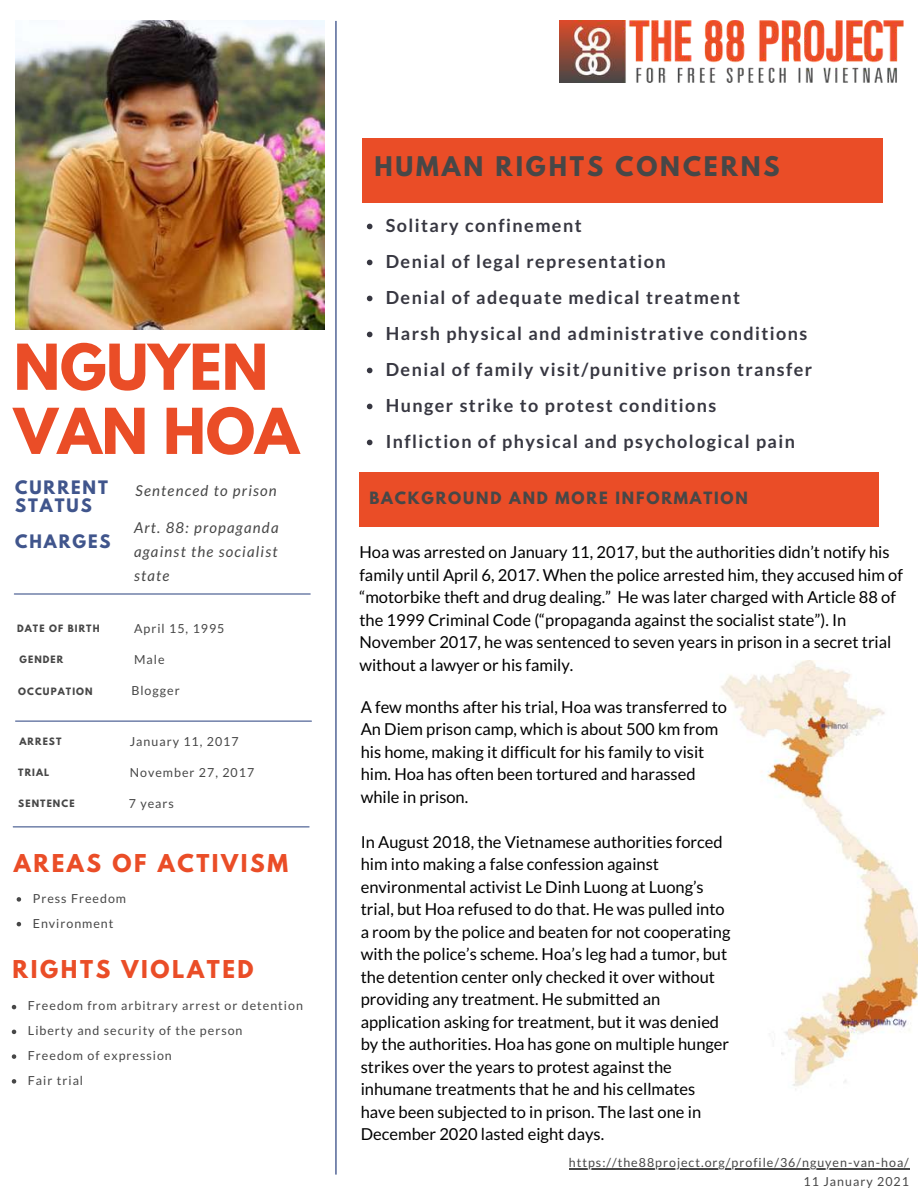
<style>
.page{position:relative;width:918px;height:1188px;background:#fff}
.page>*{position:absolute;margin:0;border:0;box-sizing:border-box;transform-origin:0 0}
.t1{font:700 55.95px/64.2px "League Spartan";color:#ea4d27}
.t2{font:700 24px "League Spartan";letter-spacing:.12em;color:#474747}
.t3{font:700 21.75px "League Spartan";letter-spacing:.12em;color:#ea4d27}
.t4{font:700 18px/36px "Lato";letter-spacing:.08em;color:#373741}
.t5{font:16.5px/22.5px "Lato";color:#000}
.t6{font:700 16.5px/17.5px "League Spartan";letter-spacing:.12em;color:#40558c}
.t7{font:italic 15px/23.7px "Lato";letter-spacing:.08em;color:#474747;text-align:justify}
.t8{font:700 15px "League Spartan";letter-spacing:.12em;color:#474747}
.t9{font:12.45px/24.8px "Lato";letter-spacing:.08em;color:#474747}
.t10{font:700 9px "League Spartan";letter-spacing:.12em;color:#474747}
</style>
<div class="page">
<div style="left:359px;top:473px;width:520px;height:54px;background:#ea4d27"></div>
<div style="left:362px;top:139px;width:521px;height:64px;background:#ea4d27"></div>
<svg style="left:12px;top:1005px;width:4px;height:4px"></svg>
<svg style="left:12px;top:1030px;width:4px;height:4px"></svg>
<svg style="left:12px;top:1054px;width:4px;height:5px"></svg>
<svg style="left:12px;top:1079px;width:4px;height:5px"></svg>
<svg style="left:335px;top:21px;width:2px;height:1154px;background:#7c8ab0"></svg>
<img style="left:560px;top:21px;width:343px;height:62px">
<img style="left:15px;top:21px;width:309px;height:308px">
<svg style="left:17px;top:897px;width:4px;height:5px"></svg>
<svg style="left:17px;top:922px;width:4px;height:4px"></svg>
<svg style="left:367px;top:224px;width:5px;height:5px"></svg>
<svg style="left:367px;top:260px;width:5px;height:5px"></svg>
<svg style="left:367px;top:296px;width:5px;height:5px"></svg>
<svg style="left:367px;top:332px;width:5px;height:5px"></svg>
<svg style="left:367px;top:368px;width:5px;height:5px"></svg>
<svg style="left:367px;top:404px;width:5px;height:5px"></svg>
<svg style="left:367px;top:440px;width:5px;height:5px"></svg>
<hr style="left:569px;top:1168px;width:341px;height:1px;background:#474747">
<img style="left:721px;top:661px;width:197px;height:429px">
<hr style="left:14px;top:593px;width:296px;height:2px;background:#40558c">
<hr style="left:16px;top:721px;width:295px;height:1px;background:#40558c">
<hr style="left:13px;top:826px;width:296px;height:1px;background:#40558c">
<h1 class="t1" style="left:14px;top:334px;width:287px">NGUYEN<br>VAN HOA</h1>
<p class="t6" style="left:15px;top:479px;width:94px">CURRENT<br>STATUS</p>
<p class="t7" style="left:136px;top:479px;width:143px">Sentenced to prison</p>
<p class="t6" style="left:15px;top:532px;width:97px">CHARGES</p>
<p class="t7" style="left:134px;top:516px;width:146px">Art. 88: propaganda against the socialist state</p>
<p class="t9" style="left:134px;top:616px;width:92px">April 15, 1995</p>
<p class="t10" style="left:17px;top:621px;width:84px">DATE OF BIRTH</p>
<p class="t10" style="left:20px;top:653px;width:45px">GENDER</p>
<p class="t9" style="left:134px;top:647px;width:32px">Male</p>
<p class="t10" style="left:18px;top:684px;width:76px">OCCUPATION</p>
<p class="t9" style="left:131px;top:678px;width:50px">Blogger</p>
<p class="t10" style="left:20px;top:734px;width:43px">ARREST</p>
<p class="t9" style="left:130px;top:729px;width:110px">January 11, 2017</p>
<p class="t10" style="left:18px;top:765px;width:33px">TRIAL</p>
<p class="t9" style="left:130px;top:760px;width:126px">November 27, 2017</p>
<p class="t10" style="left:18px;top:797px;width:58px">SENTENCE</p>
<p class="t9" style="left:129px;top:791px;width:47px">7 years</p>
<h3 class="t3" style="left:14px;top:846px;width:276px">AREAS OF ACTIVISM</h3>
<p class="t9" style="left:33px;top:886px;width:95px">Press Freedom<br>Environment</p>
<h3 class="t3" style="left:13px;top:952px;width:243px">RIGHTS VIOLATED</h3>
<p class="t9" style="left:28px;top:994px;width:276px">Freedom from arbitrary arrest or detention<br>Liberty and security of the person<br>Freedom of expression<br>Fair trial</p>
<h2 class="t2" style="left:374px;top:147px;width:407px">HUMAN RIGHTS CONCERNS</h2>
<p class="t4" style="left:386px;top:207px;width:428px">Solitary confinement<br>Denial of legal representation<br>Denial of adequate medical treatment<br>Harsh physical and administrative conditions Denial of family visit/punitive prison transfer Hunger strike to protest conditions<br>Infliction of physical and psychological pain</p>
<p class="t8" style="left:369px;top:486px;width:380px">BACKGROUND AND MORE INFORMATION</p>
<p class="t5" style="left:359px;top:541px;width:545px">Hoa was arrested on January 11, 2017, but the authorities didn’t notify his family until April 6, 2017. When the police arrested him, they accused him of “motorbike theft and drug dealing.” He was later charged with Article 88 of the 1999 Criminal Code (“propaganda against the socialist state”). In November 2017, he was sentenced to seven years in prison in a secret trial without a lawyer or his family.</p>
<p class="t5" style="left:361px;top:695px;width:368px">A few months after his trial, Hoa was transferred to An Diem prison camp, which is about 500 km from his home, making it difficult for his family to visit him. Hoa has often been tortured and harassed while in prison.</p>
<p class="t5" style="left:361px;top:830px;width:371px">In August 2018, the Vietnamese authorities forced him into making a false confession against environmental activist Le Dinh Luong at Luong’s trial, but Hoa refused to do that. He was pulled into a room by the police and beaten for not cooperating with the police’s scheme. Hoa’s leg had a tumor, but the detention center only checked it over without providing any treatment. He submitted an application asking for treatment, but it was denied by the authorities. Hoa has gone on multiple hunger strikes over the years to protest against the inhumane treatments that he and his cellmates have been subjected to in prison. The last one in December 2020 lasted eight days.</p>
<p class="t9" style="left:569px;top:1153px;width:341px;line-height:19.2px;text-align:right">https://the88project.org/profile/36/nguyen-van-hoa/<br>11 January 2021</p>
</div>
